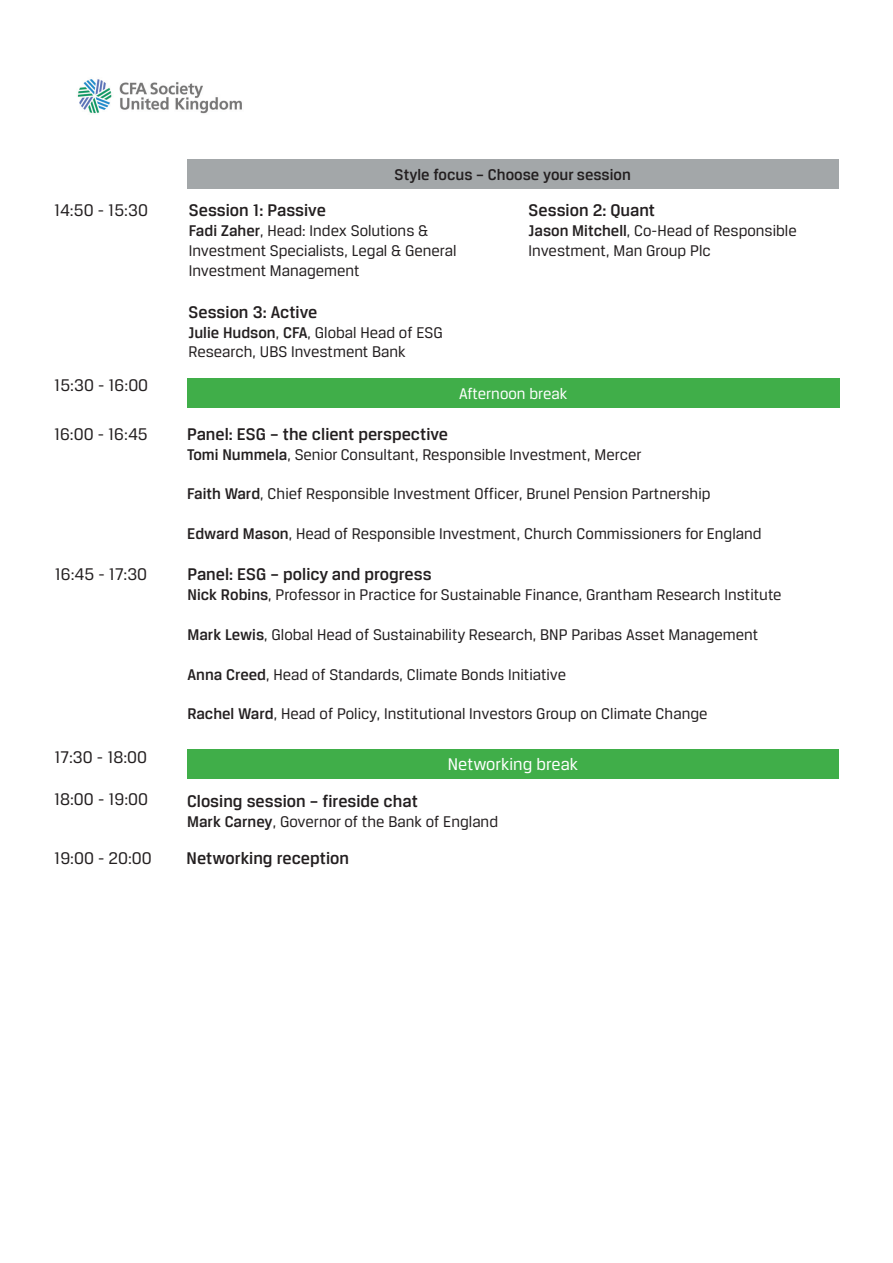
<style>
.page{position:relative;width:893px;height:1263px;background:#fff}
.page>*{position:absolute;margin:0;border:0;box-sizing:border-box;transform-origin:0 0}
.t1{font:500 18px "CFA Breuer Text";color:#231f20}
.t2{font:18px "CFA Breuer Text";color:#231f20}
.t3{font:18px "CFA Breuer Text";color:#fff}
.t4{font:16.5px/19.8px "CFA Breuer Text";color:#231f20}
.t5{font:500 16.5px "CFA Breuer Text";color:#231f20}
.t6{font:16.5px "CFA Breuer Text";color:#fff}
.s1{font-weight:500}
</style>
<div class="page">
<div style="left:187px;top:749px;width:652px;height:29px;background:#40ae49"></div>
<img style="left:77px;top:79px;width:165px;height:35px">
<div style="left:187px;top:378px;width:653px;height:29px;background:#40ae49"></div>
<div style="left:187px;top:159px;width:651px;height:29px;background:#a3a7a9"></div>
<p class="t5" style="left:395px;top:165px;width:238px">Style focus – Choose your session</p>
<p class="t2" style="left:54px;top:200px;width:95px">14:50 - 15:30</p>
<p class="t1" style="left:189px;top:200px;width:139px">Session 1: Passive</p>
<p class="t4" style="left:189px;top:220px;width:269px"><span class="s1">Fadi Zaher</span>, Head: Index Solutions &amp;<br>Investment Specialists, Legal &amp; General<br>Investment Management</p>
<p class="t1" style="left:189px;top:302px;width:130px">Session 3: Active</p>
<p class="t4" style="left:189px;top:322px;width:256px"><span class="s1">Julie Hudson</span>, <span class="s1">CFA</span>, Global Head of ESG<br>Research, UBS Investment Bank</p>
<p class="t1" style="left:529px;top:200px;width:128px">Session 2: Quant</p>
<p class="t4" style="left:529px;top:220px;width:270px"><span class="s1">Jason Mitchell</span>, Co-Head of Responsible<br>Investment, Man Group Plc</p>
<p class="t2" style="left:54px;top:376px;width:95px">15:30 - 16:00</p>
<p class="t2" style="left:54px;top:424px;width:95px">16:00 - 16:45</p>
<p class="t6" style="left:459px;top:384px;width:110px">Afternoon break</p>
<p class="t1" style="left:187px;top:424px;width:262px">Panel: ESG – the client perspective</p>
<p class="t4" style="left:187px;top:444px;width:456px"><span class="s1">Tomi Nummela</span>, Senior Consultant, Responsible Investment, Mercer</p>
<p class="t4" style="left:187px;top:484px;width:525px"><span class="s1">Faith Ward</span>, Chief Responsible Investment Officer, Brunel Pension Partnership</p>
<p class="t4" style="left:187px;top:523px;width:576px"><span class="s1">Edward Mason</span>, Head of Responsible Investment, Church Commissioners for England</p>
<p class="t2" style="left:55px;top:565px;width:94px">16:45 - 17:30</p>
<p class="t1" style="left:188px;top:564px;width:246px">Panel: ESG – policy and progress</p>
<p class="t4" style="left:188px;top:585px;width:595px"><span class="s1">Nick Robins</span>, Professor in Practice for Sustainable Finance, Grantham Research Institute</p>
<p class="t4" style="left:188px;top:624px;width:572px"><span class="s1">Mark Lewis</span>, Global Head of Sustainability Research, BNP Paribas Asset Management</p>
<p class="t4" style="left:188px;top:664px;width:380px"><span class="s1">Anna Creed</span>, Head of Standards, Climate Bonds Initiative</p>
<p class="t4" style="left:188px;top:703px;width:522px"><span class="s1">Rachel Ward</span>, Head of Policy, Institutional Investors Group on Climate Change</p>
<p class="t2" style="left:54px;top:747px;width:94px">17:30 - 18:00</p>
<p class="t2" style="left:54px;top:789px;width:96px">18:00 - 19:00</p>
<p class="t3" style="left:448px;top:755px;width:132px">Networking break</p>
<p class="t1" style="left:187px;top:791px;width:232px">Closing session – fireside chat</p>
<p class="t4" style="left:187px;top:811px;width:313px"><span class="s1">Mark Carney</span>, Governor of the Bank of England</p>
<p class="t2" style="left:54px;top:848px;width:99px">19:00 - 20:00</p>
<p class="t1" style="left:187px;top:848px;width:164px">Networking reception</p>
</div>
